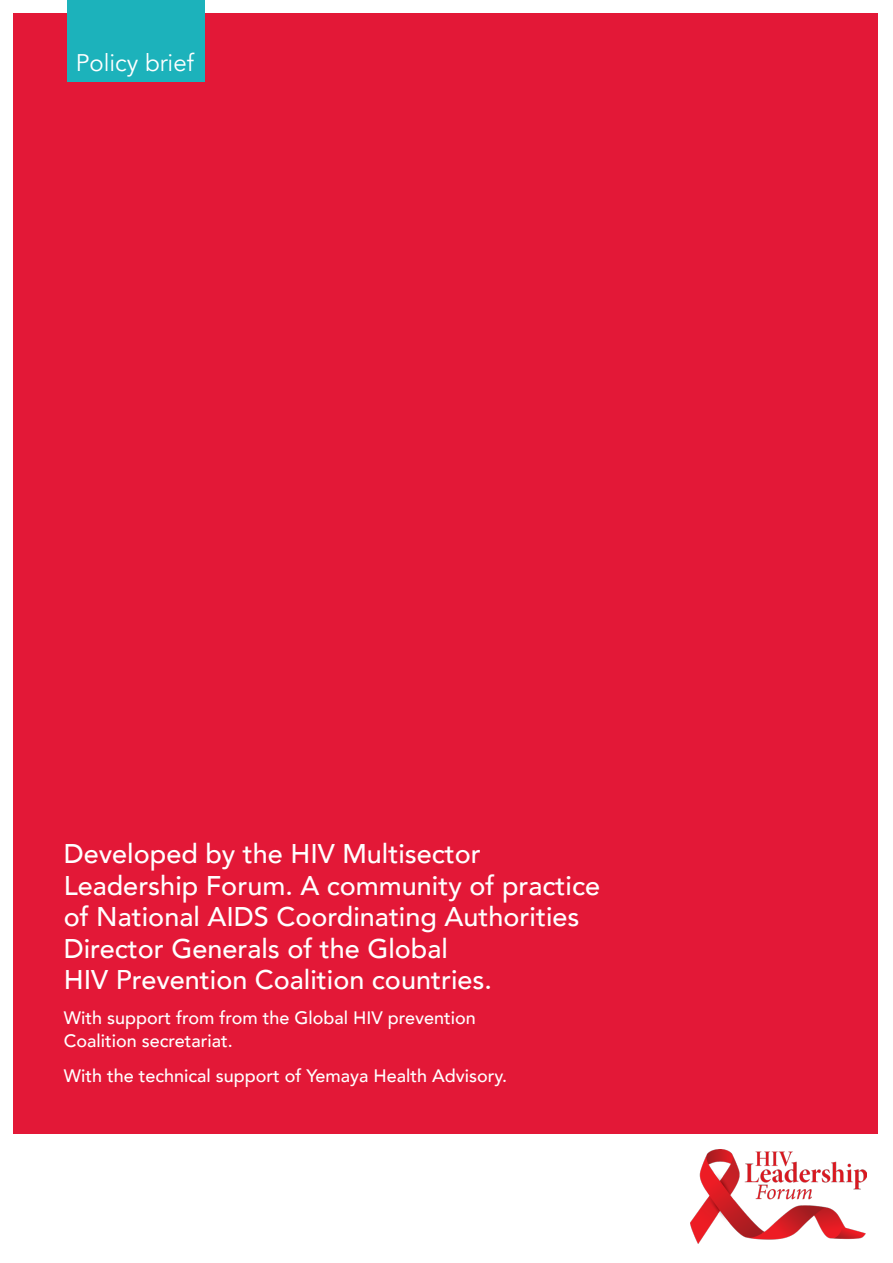
<style>
.page{position:relative;width:893px;height:1263px;background:#fff}
.page>*{position:absolute;margin:0;border:0;box-sizing:border-box;transform-origin:0 0}
.Text{font:500 27px/31.5px "Avenir";color:#fff}
.t1{font:24px "Avenir";color:#fff}
.Text-2{font:500 18px/22.5px "Avenir";color:#fff}
</style>
<div class="page">
<div style="left:14px;top:14px;width:864px;height:1120px;background:#e31837"></div>
<div style="left:68px;top:0;width:137px;height:81px;background:#1cb2bb"></div>
<img style="left:691px;top:1149px;width:176px;height:94px">
<p class="t1" style="left:76px;top:49px;width:120px">Policy brief</p>
<p class="Text" style="left:64px;top:836px;width:538px">Developed by the HIV Multisector Leadership Forum. A community of practice of National AIDS Coordinating Authorities Director Generals of the Global<br>HIV Prevention Coalition countries.</p>
<p class="Text-2" style="left:64px;top:1006px;width:414px">With support from from the Global HIV prevention<br>Coalition secretariat.</p>
<p class="Text-2" style="left:64px;top:1063px;width:445px">With the technical support of Yemaya Health Advisory.</p>
</div>
